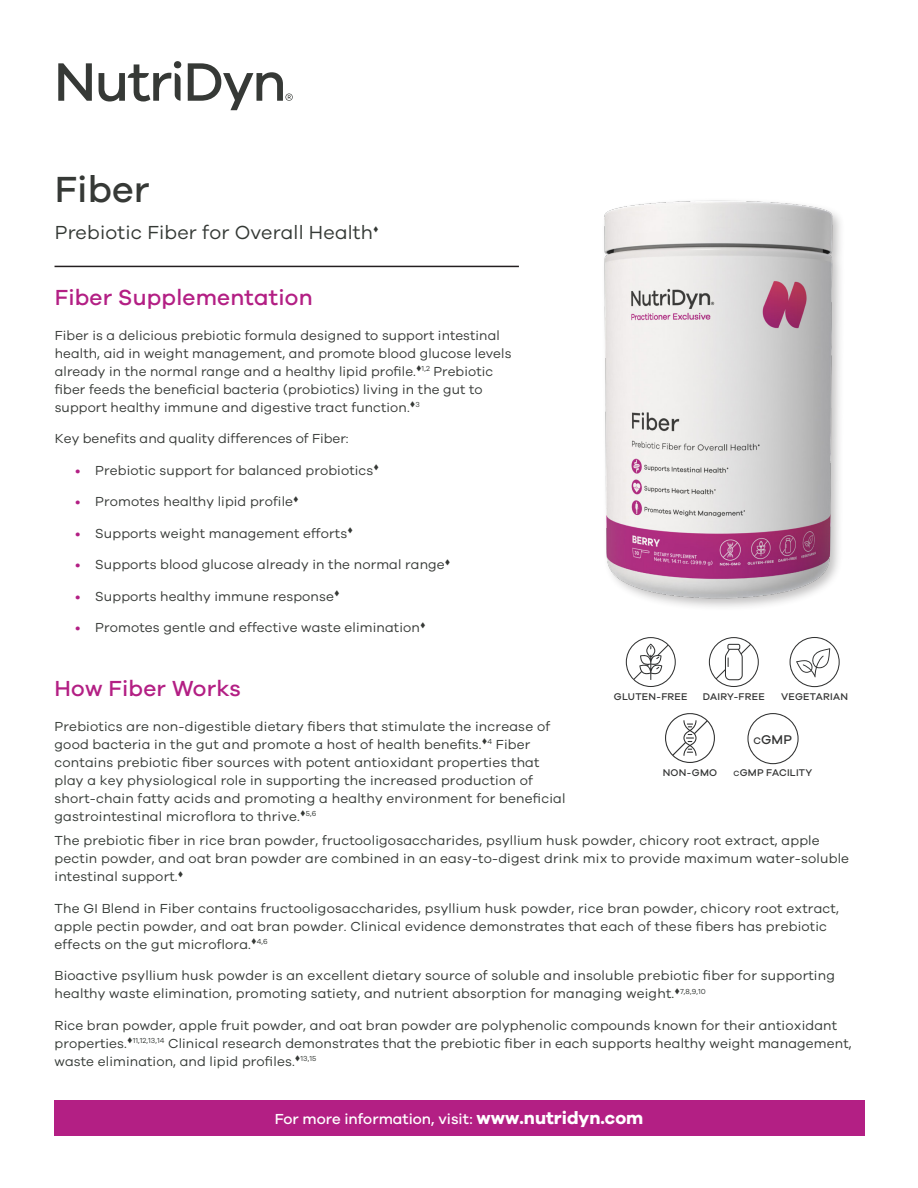
<style>
.page{position:relative;width:918px;height:1188px;background:#fff}
.page>*{position:absolute;margin:0;border:0;box-sizing:border-box;transform-origin:0 0}
.t1{font:500 37.5px "Galano Grotesque";letter-spacing:.005em;color:#363936}
.t2{font:500 22.5px "Galano Grotesque";letter-spacing:.01em;color:#b31f84}
.t3{font:19.5px "Galano Grotesque";letter-spacing:.01em;color:#343935}
.t4{font:500 15px "Galano Grotesque";color:#fff}
.t5{font:13.5px/18px "Galano Grotesque";letter-spacing:.015em;color:#343935}
.t6{font:13.5px/18px "Galano Grotesque";letter-spacing:.01em;color:#363936}
.t7{font:500 13.05px "Galano Grotesque";color:#313232}
.t8{font:500 10.05px "Galano Grotesque";letter-spacing:.025em;color:#313232}
.s1{color:#b31f84}
.s2{font-size:9.75px}
.s3{font-size:7.8px}
.s4{font-weight:700;font-size:18px}
</style>
<div class="page">
<div style="left:54px;top:1101px;width:811px;height:35px;background:#b31f84"></div>
<svg style="left:58px;top:63px;width:34px;height:38px"></svg>
<svg style="left:188px;top:63px;width:105px;height:47px"></svg>
<svg style="left:99px;top:61px;width:82px;height:41px"></svg>
<img style="left:604px;top:200px;width:237px;height:407px">
<svg style="left:665px;top:713px;width:50px;height:50px"></svg>
<svg style="left:626px;top:637px;width:50px;height:50px"></svg>
<svg style="left:709px;top:637px;width:50px;height:50px"></svg>
<svg style="left:790px;top:637px;width:50px;height:50px"></svg>
<svg style="left:747px;top:713px;width:52px;height:51px"></svg>
<hr style="left:55px;top:266px;width:464px;height:1px;background:#231f20">
<p class="t1" style="left:55px;top:167px;width:96px">Fiber</p>
<p class="t3" style="left:55px;top:221px;width:320px">Prebiotic Fiber for Overall Health</p>
<p class="t2" style="left:55px;top:284px;width:259px">Fiber Supplementation</p>
<p class="t6" style="left:55px;top:326px;width:458px">Fiber is a delicious prebiotic formula designed to support intestinal health, aid in weight management, and promote blood glucose levels already in the normal range and a healthy lipid profile.▼<sup>1,2</sup> Prebiotic fiber feeds the beneficial bacteria (probiotics) living in the gut to support healthy immune and digestive tract function.▼<sup>3</sup></p>
<p class="t6" style="left:55px;top:429px;width:295px">Key benefits and quality differences of Fiber:</p>
<p class="t6" style="left:75px;top:461px;width:306px"><span class="s1">•</span> Prebiotic support for balanced probiotics▼</p>
<p class="t6" style="left:75px;top:492px;width:225px"><span class="s1">•</span> Promotes healthy lipid profile▼</p>
<p class="t6" style="left:75px;top:524px;width:279px"><span class="s1">•</span> Supports weight management efforts▼</p>
<p class="t6" style="left:75px;top:555px;width:377px"><span class="s1">•</span> Supports blood glucose already in the normal range▼</p>
<p class="t6" style="left:75px;top:587px;width:266px"><span class="s1">•</span> Supports healthy immune response▼</p>
<p class="t6" style="left:75px;top:618px;width:352px"><span class="s1">•</span> Promotes gentle and effective waste elimination▼</p>
<p class="t2" style="left:55px;top:675px;width:188px">How Fiber Works</p>
<p class="t5" style="left:55px;top:717px;width:513px">Prebiotics are non-digestible dietary fibers that stimulate the increase of good bacteria in the gut and promote a host of health benefits.<sup>▼</sup><sup>4</sup> Fiber contains prebiotic fiber sources with potent antioxidant properties that play a key physiological role in supporting the increased production of short-chain fatty acids and promoting a healthy environment for beneficial gastrointestinal microflora to thrive.<sup>▼</sup><sup>5,6</sup></p>
<p class="t5" style="left:55px;top:831px;width:796px">The prebiotic fiber in rice bran powder, fructooligosaccharides, psyllium husk powder, chicory root extract, apple pectin powder, and oat bran powder are combined in an easy-to-digest drink mix to provide maximum water-soluble intestinal support.<sup>▼</sup></p>
<p class="t5" style="left:55px;top:899px;width:786px">The GI Blend in Fiber contains fructooligosaccharides, psyllium husk powder, rice bran powder, chicory root extract, apple pectin powder, and oat bran powder. Clinical evidence demonstrates that each of these fibers has prebiotic effects on the gut microflora.<sup>▼</sup><sup>4,6</sup></p>
<p class="t5" style="left:55px;top:966px;width:782px">Bioactive psyllium husk powder is an excellent dietary source of soluble and insoluble prebiotic fiber for supporting healthy waste elimination, promoting satiety, and nutrient absorption for managing weight.<sup>▼</sup><sup>7,8,9,10</sup></p>
<p class="t5" style="left:55px;top:1016px;width:799px">Rice bran powder, apple fruit powder, and oat bran powder are polyphenolic compounds known for their antioxidant properties.<sup>▼</sup><sup>11,12,13,14</sup> Clinical research demonstrates that the prebiotic fiber in each supports healthy weight management, waste elimination, and lipid profiles.<sup>▼</sup><sup>13,15</sup></p>
<p class="t8" style="left:614px;top:691px;width:75px">GLUTEN-FREE</p>
<p class="t8" style="left:703px;top:691px;width:63px">DAIRY-FREE</p>
<p class="t8" style="left:781px;top:691px;width:68px">VEGETARIAN</p>
<p class="t7" style="left:753px;top:732px;width:40px"><span class="s2">C</span>GMP</p>
<p class="t8" style="left:734px;top:767px;width:80px"><span class="s3">C</span>GMP FACILITY</p>
<p class="t8" style="left:663px;top:767px;width:56px">NON-GMO</p>
<p class="t4" style="left:275px;top:1110px;width:370px">For more information, visit: <span class="s4">www.nutridyn.com</span></p>
</div>
